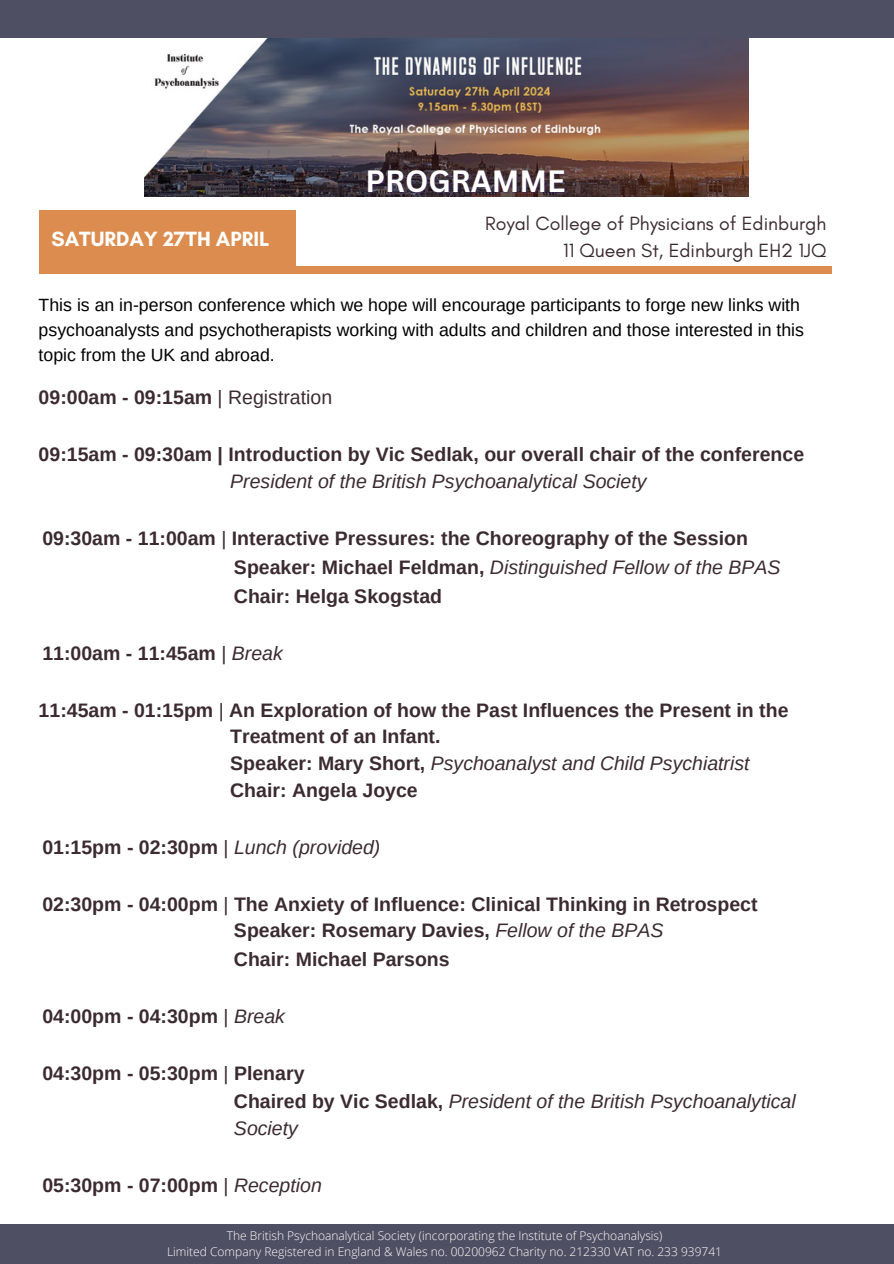
<style>
.page{position:relative;width:894px;height:1264px;background:#fff}
.page>*{position:absolute;margin:0;border:0;box-sizing:border-box;transform-origin:0 0}
.t1{font:700 30px "Canva Sans";color:#fff}
.t2{font:700 21px "Glacial Indifference";color:#fff}
.t3{font:700 19.5px/27px "Arimo";color:#3b2b31}
.t4{font:italic 19.5px/27px "Arimo";color:#3b2b31}
.t5{font:19.5px/27px "Glacial Indifference";color:#3b2b31;text-align:right}
.t6{font:17.7px/24.8px "Arimo";color:#000}
.t7{font:300 12px "Open Sans";color:#fff}
.s1{font-weight:400}
.s2{font-weight:700;font-style:normal}
.s3{font-weight:400;font-style:italic}
</style>
<div class="page">
<div style="left:0;top:0;width:893px;height:38px;background:#4e4f62"></div>
<div style="left:0;top:1224px;width:893px;height:39px;background:#4e4f62"></div>
<img style="left:144px;top:38px;width:603px;height:159px">
<div style="left:39px;top:210px;width:256px;height:57px;background:#db8c4e"></div>
<div style="left:39px;top:266px;width:792px;height:7px;background:#db8c4e"></div>
<h5 class="t2" style="left:51px;top:226px;width:219px">SATURDAY 27TH APRIL</h5>
<h4 class="t1" style="left:365px;top:159px;width:201px">PROGRAMME</h4>
<h4 class="t5" style="left:485px;top:209px;width:342px">Royal College of Physicians of Edinburgh<br>11 Queen St, Edinburgh EH2 1JQ</h4>
<p class="t6" style="left:39px;top:292px;width:766px">This is an in-person conference which we hope will encourage participants to forge new links with psychoanalysts and psychotherapists working with adults and children and those interested in this topic from the UK and abroad.</p>
<h3 class="t3" style="left:39px;top:384px;width:295px">09:00am - 09:15am <span class="s1">| Registration</span></h3>
<h4 class="t3" style="left:39px;top:441px;width:766px">09:15am - 09:30am | Introduction by Vic Sedlak, our overall chair of the conference</h4>
<p class="t4" style="left:230px;top:467px;width:418px">President of the British Psychoanalytical Society</p>
<h4 class="t3" style="left:42px;top:524px;width:706px">09:30am - 11:00am <span class="s1">|</span> Interactive Pressures: the Choreography of the Session</h4>
<h4 class="t4" style="left:234px;top:554px;width:548px"><span class="s2">Speaker: Michael Feldman,</span> Distinguished Fellow of the BPAS</h4>
<h4 class="t3" style="left:234px;top:583px;width:209px">Chair: Helga Skogstad</h4>
<h3 class="t3" style="left:42px;top:640px;width:242px">11:00am - 11:45am <span class="s1">|</span> <span class="s3">Break</span></h3>
<h4 class="t3" style="left:39px;top:696px;width:751px">11:45am - 01:15pm <span class="s1">|</span> An Exploration of how the Past Influences the Present in the</h4>
<h4 class="t3" style="left:230px;top:723px;width:520px">Treatment of an Infant.<br>Speaker: Mary Short, <span class="s3">Psychoanalyst and Child Psychiatrist</span></h4>
<h4 class="t3" style="left:230px;top:776px;width:189px">Chair: Angela Joyce</h4>
<h3 class="t3" style="left:42px;top:833px;width:339px">01:15pm - 02:30pm <span class="s1">|</span> <span class="s3">Lunch (provided)</span></h3>
<h4 class="t3" style="left:42px;top:890px;width:716px">02:30pm - 04:00pm <span class="s1">|</span> The Anxiety of Influence: Clinical Thinking in Retrospect</h4>
<h4 class="t3" style="left:234px;top:916px;width:431px">Speaker: Rosemary Davies, <span class="s3">Fellow of the BPAS</span></h4>
<h4 class="t3" style="left:234px;top:945px;width:217px">Chair: Michael Parsons</h4>
<h3 class="t3" style="left:42px;top:1002px;width:244px">04:00pm - 04:30pm <span class="s1">|</span> <span class="s3">Break</span></h3>
<h4 class="t3" style="left:42px;top:1059px;width:263px">04:30pm - 05:30pm <span class="s1">|</span> Plenary</h4>
<h4 class="t4" style="left:234px;top:1088px;width:563px"><span class="s2">Chaired by Vic Sedlak,</span> President of the British Psychoanalytical<br>Society</h4>
<h4 class="t3" style="left:42px;top:1171px;width:281px">05:30pm - 07:00pm <span class="s1">|</span> <span class="s3">Reception</span></h4>
<h1 class="t7" style="left:227px;top:1227px;width:437px">The British Psychoanalytical Society (incorporating the Institute of Psychoanalysis)</h1>
<h2 class="t7" style="left:167px;top:1243px;width:556px">Limited Company Registered in England &amp; Wales no. 00200962 Charity no. 212330 VAT no. 233 939741</h2>
</div>
